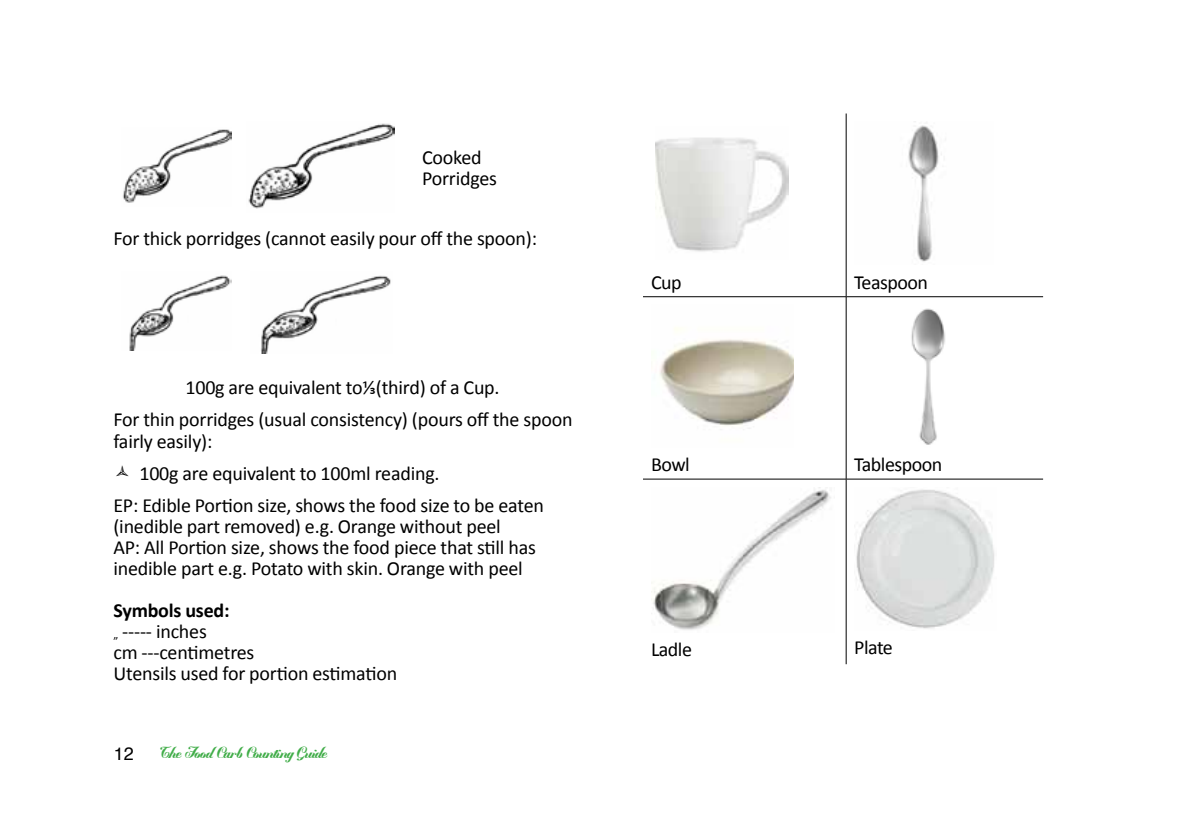
<style>
.page{position:relative;width:1191px;height:840px;background:#fff}
.page>*{position:absolute;margin:0;border:0;box-sizing:border-box;transform-origin:0 0}
.t1{font:20px/21px "Calibri";letter-spacing:-.01em;color:#000}
.t2{font:18px "Helvetica";color:#000}
.t3{font:16px "Mademoiselle K";color:#41ad49}
.s1{font-weight:700}
</style>
<div class="page">
<img style="left:123px;top:129px;width:108px;height:74px">
<img style="left:248px;top:123px;width:146px;height:86px">
<img style="left:129px;top:275px;width:102px;height:75px">
<img style="left:261px;top:275px;width:130px;height:78px">
<hr style="left:846px;top:113px;width:1px;height:183px;background:#000">
<hr style="left:643px;top:296px;width:203px;height:1px;background:#000">
<hr style="left:846px;top:296px;width:197px;height:1px;background:#000">
<hr style="left:846px;top:297px;width:1px;height:181px;background:#000">
<hr style="left:643px;top:478px;width:203px;height:1px;background:#000">
<hr style="left:846px;top:478px;width:197px;height:1px;background:#000">
<hr style="left:846px;top:479px;width:1px;height:184px;background:#000">
<img style="left:655px;top:137px;width:134px;height:115px">
<img style="left:908px;top:121px;width:34px;height:141px">
<img style="left:660px;top:328px;width:133px;height:101px">
<img style="left:911px;top:308px;width:34px;height:137px">
<img style="left:651px;top:487px;width:180px;height:143px">
<img style="left:856px;top:489px;width:139px;height:140px">
<p class="t1" style="left:422px;top:147px;width:76px">Cooked<br>Porridges</p>
<p class="t1" style="left:113px;top:227px;width:425px">For thick porridges (cannot easily pour off the spoon):</p>
<p class="t1" style="left:113px;top:371px;width:460px;line-height:32.4px;text-align:center">100g are equivalent to⅓(third) of a Cup.<br>For thin porridges (usual consistency) (pours off the spoon</p>
<p class="t1" style="left:113px;top:430px;width:100px">fairly easily):</p>
<p class="t1" style="left:139px;top:462px;width:302px">100g are equivalent to 100ml reading.</p>
<p class="t1" style="left:113px;top:495px;width:432px">EP: Edible Portion size, shows the food size to be eaten</p>
<p class="t1" style="left:113px;top:516px;width:424px">(inedible part removed) e.g. Orange without peel<br>AP: All Portion size, shows the food piece that still has inedible part e.g. Potato with skin. Orange with peel</p>
<p class="t1" style="left:113px;top:600px;width:285px"><span class="s1">Symbols used:<br></span><sub>”</sub> ----- inches<br>cm ---centimetres<br>Utensils used for portion estimation</p>
<p class="t2" style="left:114px;top:739px;width:22px">12</p>
<p class="t3" style="left:160px;top:744px;width:168px">The Food Carb Counting Guide</p>
<p class="t1" style="left:651px;top:271px;width:32px">Cup</p>
<p class="t1" style="left:854px;top:271px;width:75px">Teaspoon</p>
<p class="t1" style="left:651px;top:453px;width:40px">Bowl</p>
<p class="t1" style="left:854px;top:454px;width:90px">Tablespoon</p>
<p class="t1" style="left:651px;top:638px;width:43px">Ladle</p>
<p class="t1" style="left:854px;top:637px;width:40px">Plate</p>
</div>
